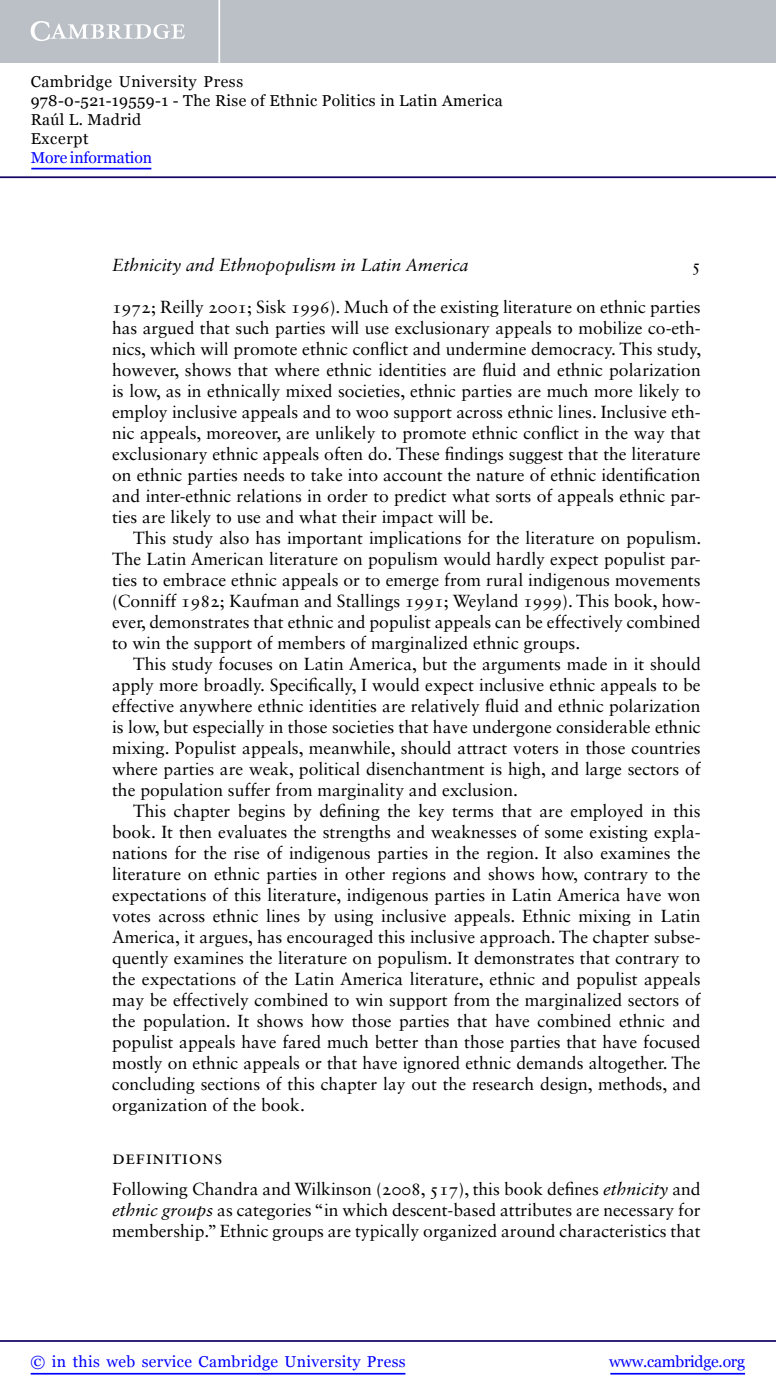
<style>
.page{position:relative;width:776px;height:1400px;background:#fff}
.page>*{position:absolute;margin:0;border:0;box-sizing:border-box;transform-origin:0 0}
.t1{font:19.25px "Sabon LT Std";letter-spacing:.025em;color:#000}
.t2{font:17.5px/21px "Sabon LT Std";color:#000;text-align:justify}
.t3{font:italic 17.5px "Sabon LT Std";color:#000}
.t4{font:16.62px "Sabon LT Std";color:#000}
.t5{font:15.75px/18.9px "Georgia";letter-spacing:.025em;color:#000}
.t6{font:15.75px "Georgia";letter-spacing:.025em;color:#00f}
.t7{font:15.75px "Georgia";letter-spacing:-.015em;color:#00f}
.t8{font:15.75px "Georgia";letter-spacing:-.01em;color:#00f}
.s1{font-style:italic}
</style>
<div class="page">
<div style="left:0;top:0;width:775px;height:63px;background:#bac0c6"></div>
<svg style="left:31px;top:21px;width:154px;height:20px"></svg>
<hr style="left:218px;top:0;width:2px;height:63px;background:#fff">
<hr style="left:0;top:176px;width:775px;height:2px;background:#150666">
<hr style="left:610px;top:1373px;width:134px;height:2px;background:#00f">
<hr style="left:0;top:1340px;width:775px;height:2px;background:#150666">
<hr style="left:31px;top:1373px;width:374px;height:2px;background:#00f">
<hr style="left:31px;top:168px;width:120px;height:1px;background:#00f">
<p class="t5" style="left:31px;top:72px;width:473px">Cambridge University Press<br>978-0-521-19559-1 - The Rise of Ethnic Politics in Latin America<br>Raúl L. Madrid<br>Excerpt</p>
<p class="t8" style="left:31px;top:148px;width:123px">More information</p>
<p class="t3" style="left:112px;top:255px;width:358px">Ethnicity and Ethnopopulism in Latin America</p>
<p class="t4" style="left:691px;top:255px;width:11px">5</p>
<p class="t2" style="left:112px;top:296px;width:589px">1972; Reilly 2001; Sisk 1996). Much of the existing literature on ethnic parties</p>
<p class="t2" style="left:112px;top:317px;width:590px">has argued that such parties will use exclusionary appeals to mobilize co-eth-</p>
<p class="t2" style="left:112px;top:338px;width:590px">nics, which will promote ethnic conflict and undermine democracy. This study,</p>
<p class="t2" style="left:112px;top:359px;width:590px">however, shows that where ethnic identities are fluid and ethnic polarization</p>
<p class="t2" style="left:112px;top:380px;width:590px">is low, as in ethnically mixed societies, ethnic parties are much more likely to</p>
<p class="t2" style="left:112px;top:401px;width:589px">employ inclusive appeals and to woo support across ethnic lines. Inclusive eth-</p>
<p class="t2" style="left:112px;top:422px;width:590px">nic appeals, moreover, are unlikely to promote ethnic conflict in the way that</p>
<p class="t2" style="left:112px;top:443px;width:589px">exclusionary ethnic appeals often do. These findings suggest that the literature</p>
<p class="t2" style="left:112px;top:464px;width:589px">on ethnic parties needs to take into account the nature of ethnic identification</p>
<p class="t2" style="left:112px;top:485px;width:589px">and inter-ethnic relations in order to predict what sorts of appeals ethnic par-</p>
<p class="t2" style="left:112px;top:506px;width:383px">ties are likely to use and what their impact will be.</p>
<p class="t2" style="left:133px;top:527px;width:569px">This study also has important implications for the literature on populism.</p>
<p class="t2" style="left:112px;top:548px;width:589px">The Latin American literature on populism would hardly expect populist par-</p>
<p class="t2" style="left:112px;top:569px;width:589px">ties to embrace ethnic appeals or to emerge from rural indigenous movements</p>
<p class="t2" style="left:112px;top:590px;width:589px">(Conniff 1982; Kaufman and Stallings 1991; Weyland 1999). This book, how-</p>
<p class="t2" style="left:112px;top:611px;width:590px">ever, demonstrates that ethnic and populist appeals can be effectively combined</p>
<p class="t2" style="left:112px;top:632px;width:469px">to win the support of members of marginalized ethnic groups.</p>
<p class="t2" style="left:133px;top:653px;width:569px">This study focuses on Latin America, but the arguments made in it should</p>
<p class="t2" style="left:112px;top:674px;width:590px">apply more broadly. Specifically, I would expect inclusive ethnic appeals to be</p>
<p class="t2" style="left:112px;top:695px;width:589px">effective anywhere ethnic identities are relatively fluid and ethnic polarization</p>
<p class="t2" style="left:112px;top:716px;width:590px">is low, but especially in those societies that have undergone considerable ethnic</p>
<p class="t2" style="left:112px;top:737px;width:590px">mixing. Populist appeals, meanwhile, should attract voters in those countries</p>
<p class="t2" style="left:112px;top:758px;width:590px">where parties are weak, political disenchantment is high, and large sectors of</p>
<p class="t2" style="left:112px;top:779px;width:407px">the population suffer from marginality and exclusion.</p>
<p class="t2" style="left:133px;top:800px;width:568px">This chapter begins by defining the key terms that are employed in this</p>
<p class="t2" style="left:112px;top:821px;width:590px">book. It then evaluates the strengths and weaknesses of some existing expla-</p>
<p class="t2" style="left:112px;top:842px;width:589px">nations for the rise of indigenous parties in the region. It also examines the</p>
<p class="t2" style="left:112px;top:863px;width:589px">literature on ethnic parties in other regions and shows how, contrary to the</p>
<p class="t2" style="left:112px;top:884px;width:590px">expectations of this literature, indigenous parties in Latin America have won</p>
<p class="t2" style="left:112px;top:905px;width:589px">votes across ethnic lines by using inclusive appeals. Ethnic mixing in Latin</p>
<p class="t2" style="left:112px;top:926px;width:590px">America, it argues, has encouraged this inclusive approach. The chapter subse-</p>
<p class="t2" style="left:112px;top:947px;width:589px">quently examines the literature on populism. It demonstrates that contrary to</p>
<p class="t2" style="left:112px;top:968px;width:589px">the expectations of the Latin America literature, ethnic and populist appeals</p>
<p class="t2" style="left:112px;top:989px;width:590px">may be effectively combined to win support from the marginalized sectors of</p>
<p class="t2" style="left:112px;top:1010px;width:589px">the population. It shows how those parties that have combined ethnic and</p>
<p class="t2" style="left:112px;top:1031px;width:589px">populist appeals have fared much better than those parties that have focused</p>
<p class="t2" style="left:112px;top:1052px;width:589px">mostly on ethnic appeals or that have ignored ethnic demands altogether. The</p>
<p class="t2" style="left:112px;top:1073px;width:590px">concluding sections of this chapter lay out the research design, methods, and</p>
<p class="t2" style="left:112px;top:1094px;width:194px">organization of the book.</p>
<p class="t1" style="left:112px;top:1146px;width:112px">definitions</p>
<p class="t2" style="left:112px;top:1178px;width:590px">Following Chandra and Wilkinson (2008, 517), this book defines <span class="s1">ethnicity</span> and <span class="s1">ethnic groups</span> as categories “in which descent-based attributes are necessary for membership.” Ethnic groups are typically organized around characteristics that</p>
<p class="t6" style="left:31px;top:1352px;width:376px">© in this web service Cambridge University Press</p>
<p class="t7" style="left:608px;top:1352px;width:137px">www.cambridge.org</p>
</div>
